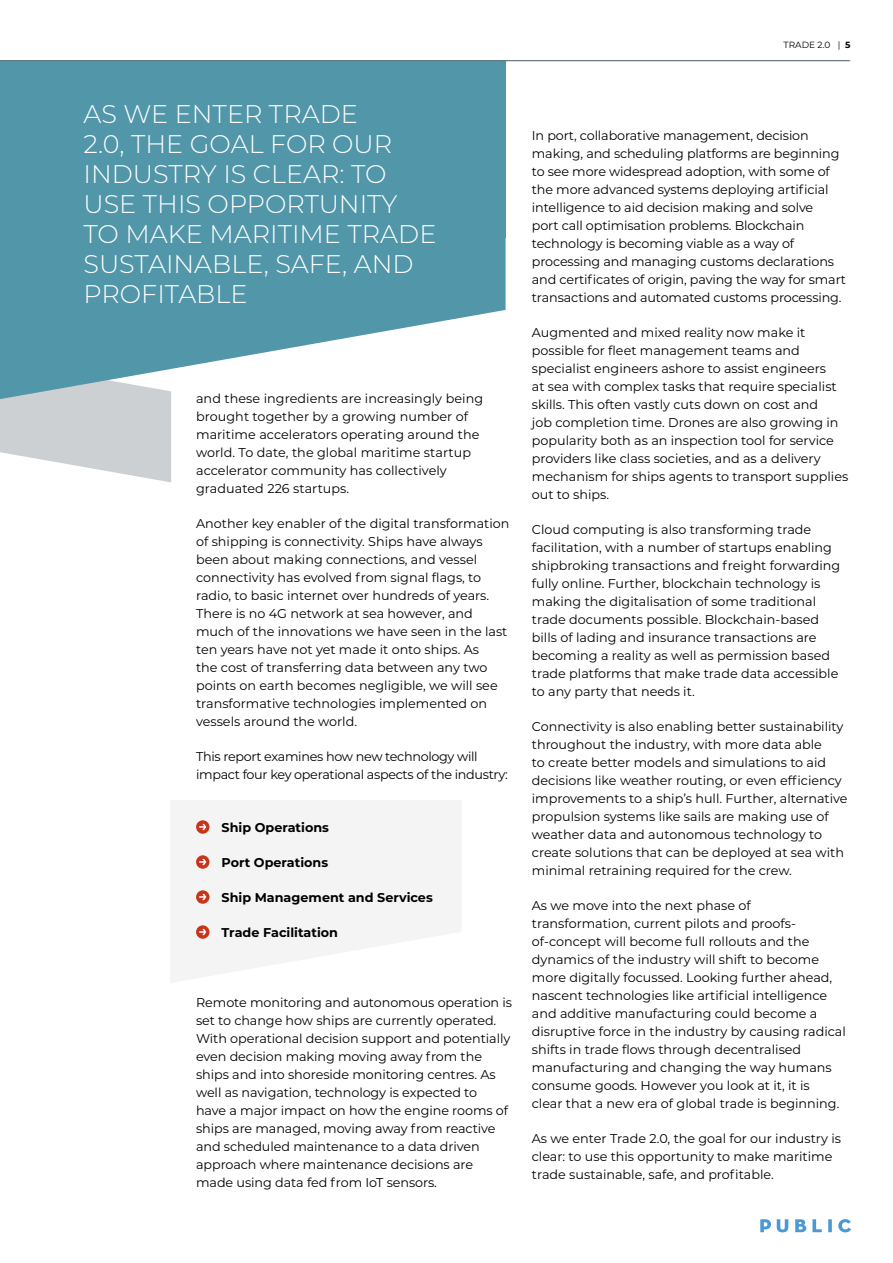
<style>
.page{position:relative;width:893px;height:1263px;background:#fff}
.page>*{position:absolute;margin:0;border:0;box-sizing:border-box;transform-origin:0 0}
.t1{font:300 25.5px/30px "Montserrat";color:#fff}
.t2{font:12.75px/18px "Montserrat";color:#000}
.t3{font:12.75px/18px "Montserrat";letter-spacing:-.025em;color:#000}
.t4{font:700 12.75px "Montserrat";color:#000}
.t5{font:9px "Montserrat";color:#000}
.s1{font-weight:700}
</style>
<div class="page">
<svg style="left:760px;top:1219px;width:91px;height:13px"></svg>
<svg style="left:0;top:399px;width:171px;height:83px"></svg>
<svg style="left:171px;top:878px;width:290px;height:104px;fill:#f4f4f5"></svg>
<div style="left:170px;top:800px;width:292px;height:78px;background:#f4f4f5"></div>
<svg style="left:196px;top:820px;width:13px;height:14px"></svg>
<svg style="left:199px;top:822px;width:10px;height:10px"></svg>
<svg style="left:196px;top:855px;width:13px;height:14px"></svg>
<svg style="left:199px;top:857px;width:10px;height:10px"></svg>
<svg style="left:196px;top:890px;width:13px;height:14px"></svg>
<svg style="left:199px;top:892px;width:10px;height:10px"></svg>
<svg style="left:196px;top:925px;width:13px;height:14px"></svg>
<svg style="left:199px;top:927px;width:10px;height:10px"></svg>
<svg style="left:0;top:237px;width:506px;height:162px;fill:#5196a9"></svg>
<div style="left:0;top:60px;width:506px;height:177px;background:#5196a9"></div>
<hr style="left:0;top:60px;width:850px;height:1px;background:#62777c">
<p class="t5" style="left:783px;top:39px;width:68px">TRADE 2.0 | <span class="s1">5</span></p>
<h1 class="t1" style="left:84px;top:98px;width:354px">AS WE ENTER TRADE<br>2.0, THE GOAL FOR OUR<br>INDUSTRY IS CLEAR: TO<br>USE THIS OPPORTUNITY<br>TO MAKE MARITIME TRADE<br>SUSTAINABLE, SAFE, AND<br>PROFITABLE</h1>
<p class="t2" style="left:196px;top:389px;width:289px">and these ingredients are increasingly being brought together by a growing number of maritime accelerators operating around the world. To date, the global maritime startup accelerator community has collectively graduated 226 startups.</p>
<p class="t2" style="left:196px;top:514px;width:315px">Another key enabler of the digital transformation of shipping is connectivity. Ships have always been about making connections, and vessel connectivity has evolved from signal flags, to radio, to basic internet over hundreds of years.<br>There is no 4G network at sea however, and much of the innovations we have seen in the last ten years have not yet made it onto ships. As<br>the cost of transferring data between any two points on earth becomes negligible, we will see transformative technologies implemented on vessels around the world.</p>
<p class="t3" style="left:196px;top:747px;width:313px">This report examines how new technology will impact four key operational aspects of the industry:</p>
<p class="t4" style="left:222px;top:818px;width:109px">Ship Operations</p>
<p class="t4" style="left:222px;top:853px;width:108px">Port Operations</p>
<p class="t4" style="left:222px;top:888px;width:213px">Ship Management and Services</p>
<p class="t4" style="left:222px;top:923px;width:118px">Trade Facilitation</p>
<p class="t2" style="left:196px;top:993px;width:318px">Remote monitoring and autonomous operation is set to change how ships are currently operated.<br>With operational decision support and potentially even decision making moving away from the ships and into shoreside monitoring centres. As well as navigation, technology is expected to<br>have a major impact on how the engine rooms of ships are managed, moving away from reactive and scheduled maintenance to a data driven approach where maintenance decisions are made using data fed from IoT sensors.</p>
<p class="t2" style="left:532px;top:126px;width:316px">In port, collaborative management, decision making, and scheduling platforms are beginning to see more widespread adoption, with some of the more advanced systems deploying artificial intelligence to aid decision making and solve<br>port call optimisation problems. Blockchain technology is becoming viable as a way of processing and managing customs declarations and certificates of origin, paving the way for smart transactions and automated customs processing.</p>
<p class="t2" style="left:532px;top:323px;width:318px">Augmented and mixed reality now make it possible for fleet management teams and specialist engineers ashore to assist engineers<br>at sea with complex tasks that require specialist skills. This often vastly cuts down on cost and<br>job completion time. Drones are also growing in popularity both as an inspection tool for service providers like class societies, and as a delivery mechanism for ships agents to transport supplies out to ships.</p>
<p class="t2" style="left:532px;top:520px;width:310px">Cloud computing is also transforming trade facilitation, with a number of startups enabling shipbroking transactions and freight forwarding fully online. Further, blockchain technology is making the digitalisation of some traditional trade documents possible. Blockchain-based bills of lading and insurance transactions are becoming a reality as well as permission based trade platforms that make trade data accessible to any party that needs it.</p>
<p class="t2" style="left:532px;top:717px;width:317px">Connectivity is also enabling better sustainability throughout the industry, with more data able<br>to create better models and simulations to aid decisions like weather routing, or even efficiency improvements to a ship’s hull. Further, alternative propulsion systems like sails are making use of weather data and autonomous technology to create solutions that can be deployed at sea with minimal retraining required for the crew.</p>
<p class="t2" style="left:532px;top:896px;width:315px">As we move into the next phase of transformation, current pilots and proofs&shy;of-concept will become full rollouts and the dynamics of the industry will shift to become more digitally focussed. Looking further ahead, nascent technologies like artificial intelligence and additive manufacturing could become a disruptive force in the industry by causing radical shifts in trade flows through decentralised manufacturing and changing the way humans consume goods. However you look at it, it is<br>clear that a new era of global trade is beginning.</p>
<p class="t2" style="left:532px;top:1129px;width:311px">As we enter Trade 2.0, the goal for our industry is clear: to use this opportunity to make maritime trade sustainable, safe, and profitable.</p>
</div>
